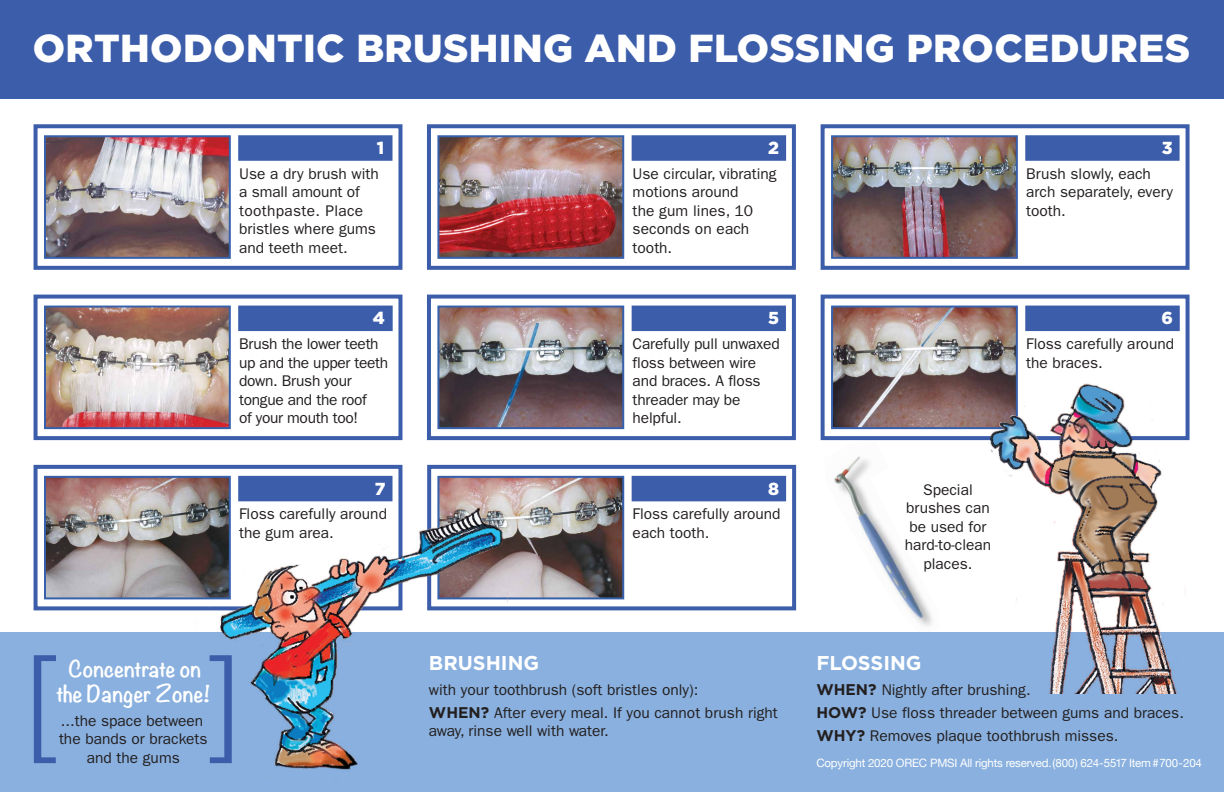
<style>
.page{position:relative;width:1224px;height:792px;background:#fff}
.page>*{position:absolute;margin:0;border:0;box-sizing:border-box;transform-origin:0 0}
.t1{font:300 116px "Helvetica";color:#3c5daa}
.t2{font:900 39px "Gotham";letter-spacing:.01em;color:#fff}
.t3{font:700 20.4px/24.6px "Noteworthy";color:#fff;text-align:center}
.t4{font:700 20px "Gotham";color:#fff}
.t5{font:900 17.4px "Gotham";color:#fff}
.t6{font:15.6px/18.6px "Franklin Gothic";color:#231f20}
.t7{font:15.6px/18.6px "Franklin Gothic";letter-spacing:-.02em;color:#231f20}
.t8{font:11.6px "Helvetica Neue";letter-spacing:-.015em;color:#fff}
.s1{font-family:"Gotham";font-weight:700}
</style>
<div class="page">
<img style="left:834px;top:456px;width:98px;height:171px">
<div style="left:0;top:0;width:1224px;height:98px;background:#3c5daa"></div>
<div style="left:821px;top:124px;width:369px;height:146px;border:4px solid #3c5daa"></div>
<img style="left:834px;top:138px;width:181px;height:118px">
<div style="left:831px;top:135px;width:187px;height:124px;border:2px solid #3760ac"></div>
<div style="left:1025px;top:135px;width:155px;height:26px;background:#3c5daa;border:2px solid #3c5daa"></div>
<div style="left:34px;top:295px;width:368px;height:145px;border:4px solid #3c5daa"></div>
<img style="left:47px;top:309px;width:181px;height:117px">
<div style="left:44px;top:306px;width:187px;height:123px;border:2px solid #3760ac"></div>
<div style="left:238px;top:306px;width:155px;height:25px;background:#3c5daa"></div>
<div style="left:821px;top:295px;width:369px;height:145px;border:4px solid #3c5daa"></div>
<img style="left:834px;top:309px;width:181px;height:117px">
<div style="left:831px;top:306px;width:187px;height:123px;border:2px solid #3760ac"></div>
<div style="left:1025px;top:306px;width:155px;height:25px;background:#3c5daa"></div>
<img style="left:440px;top:309px;width:181px;height:117px">
<div style="left:437px;top:306px;width:187px;height:123px;border:2px solid #3760ac"></div>
<div style="left:632px;top:306px;width:154px;height:25px;background:#3c5daa"></div>
<div style="left:427px;top:295px;width:369px;height:145px;border:4px solid #3c5daa"></div>
<div style="left:427px;top:465px;width:369px;height:145px;border:4px solid #3c5daa"></div>
<img style="left:440px;top:479px;width:181px;height:117px">
<div style="left:437px;top:476px;width:187px;height:123px;border:2px solid #3760ac"></div>
<div style="left:632px;top:476px;width:154px;height:25px;background:#3c5daa"></div>
<img style="left:47px;top:479px;width:181px;height:117px">
<div style="left:44px;top:476px;width:187px;height:123px;border:2px solid #3760ac"></div>
<div style="left:238px;top:476px;width:155px;height:25px;background:#3c5daa"></div>
<div style="left:34px;top:465px;width:368px;height:145px;border:4px solid #3c5daa"></div>
<div style="left:34px;top:124px;width:368px;height:146px;border:4px solid #3c5daa"></div>
<img style="left:47px;top:138px;width:181px;height:118px">
<div style="left:44px;top:135px;width:187px;height:124px;border:2px solid #3760ac"></div>
<div style="left:238px;top:135px;width:155px;height:26px;background:#3c5daa;border:2px solid #3c5daa"></div>
<div style="left:427px;top:124px;width:369px;height:146px;border:4px solid #3c5daa"></div>
<img style="left:440px;top:138px;width:181px;height:118px">
<div style="left:437px;top:135px;width:187px;height:124px;border:2px solid #3760ac"></div>
<div style="left:632px;top:135px;width:154px;height:26px;background:#3c5daa;border:2px solid #3c5daa"></div>
<div style="left:0;top:632px;width:1224px;height:160px;background:#89b0de"></div>
<img style="left:187px;top:495px;width:320px;height:275px">
<img style="left:966px;top:361px;width:224px;height:332px">
<svg style="left:210px;top:655px;width:22px;height:108px"></svg>
<h2 class="t2" style="left:33px;top:26px;width:1159px">ORTHODONTIC BRUSHING AND FLOSSING PROCEDURES</h2>
<p class="t5" style="left:377px;top:138px;width:9px">1</p>
<p class="t6" style="left:239px;top:164px;width:141px">Use a dry brush with a small amount of toothpaste. Place bristles where gums and teeth meet.</p>
<p class="t5" style="left:373px;top:308px;width:14px">4</p>
<p class="t7" style="left:239px;top:335px;width:151px">Brush the lower teeth up and the upper teeth down. Brush your tongue and the roof<br>of your mouth too!</p>
<p class="t5" style="left:768px;top:138px;width:12px">2</p>
<p class="t6" style="left:633px;top:164px;width:145px">Use circular, vibrating motions around<br>the gum lines, 10 seconds on each tooth.</p>
<p class="t5" style="left:768px;top:308px;width:12px">5</p>
<p class="t6" style="left:633px;top:335px;width:149px">Carefully pull unwaxed floss between wire and braces. A floss threader may be helpful.</p>
<p class="t5" style="left:375px;top:478px;width:12px">7</p>
<p class="t5" style="left:768px;top:478px;width:12px">8</p>
<p class="t6" style="left:239px;top:505px;width:149px">Floss carefully around the gum area.</p>
<p class="t6" style="left:633px;top:505px;width:149px">Floss carefully around each tooth.</p>
<h1 class="t1" style="left:23px;top:601px;width:40px">[</h1>
<h3 class="t3" style="left:56px;top:656px;width:156px">Concentrate on the Danger Zone!</h3>
<p class="t6" style="left:59px;top:711px;width:150px;text-align:center">...the space between the bands or brackets and the gums</p>
<p class="t4" style="left:429px;top:651px;width:112px">BRUSHING</p>
<p class="t6" style="left:429px;top:678px;width:350px;line-height:23.4px">with your toothbrush (soft bristles only):<br><span class="s1">WHEN?</span> After every meal. If you cannot brush right</p>
<p class="t6" style="left:429px;top:721px;width:181px">away, rinse well with water.</p>
<p class="t5" style="left:1162px;top:138px;width:12px">3</p>
<p class="t6" style="left:1026px;top:164px;width:148px">Brush slowly, each arch separately, every tooth.</p>
<p class="t5" style="left:1162px;top:308px;width:13px">6</p>
<p class="t6" style="left:1026px;top:335px;width:149px">Floss carefully around the braces.</p>
<p class="t6" style="left:905px;top:480px;width:88px;text-align:center">Special brushes can be used for hard-to-clean places.</p>
<p class="t4" style="left:816px;top:651px;width:107px">FLOSSING</p>
<p class="t6" style="left:816px;top:678px;width:369px;line-height:23.4px"><span class="s1">WHEN?</span> Nightly after brushing.<br><span class="s1">HOW?</span> Use floss threader between gums and braces.<br><span class="s1">WHY?</span> Removes plaque toothbrush misses.</p>
<p class="t8" style="left:816px;top:755px;width:387px">Copyright 2020 OREC PMSI All rights reserved.(800) 624-5517 Item #700-204</p>
</div>
